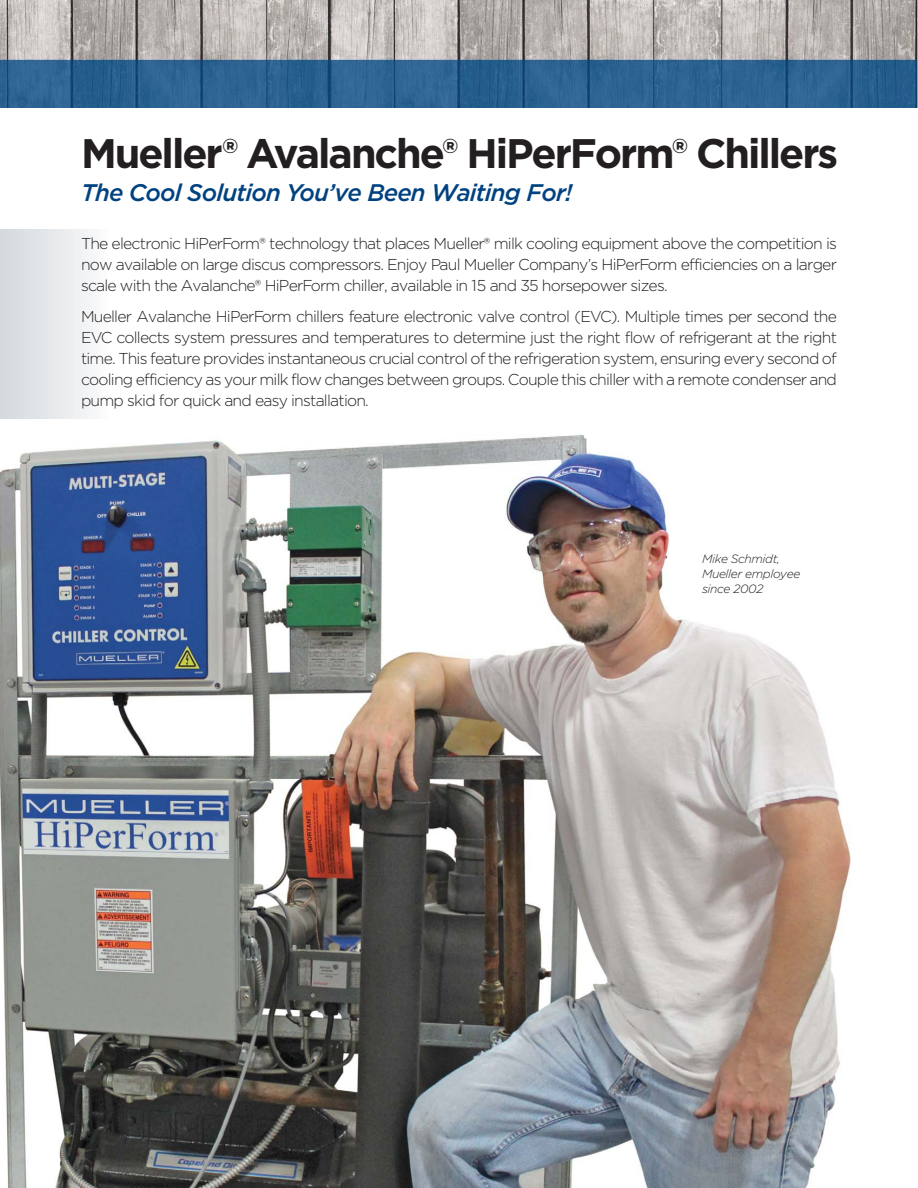
<style>
.page{position:relative;width:918px;height:1188px;background:#fff}
.page>*{position:absolute;margin:0;border:0;box-sizing:border-box;transform-origin:0 0}
.t1{font:700 41.25px "Gotham";letter-spacing:-.05em;color:#231f20}
.t2{font:italic 500 24px "Gotham";letter-spacing:-.035em;color:#004280}
.t3{font:300 15.75px/21px "Gotham";letter-spacing:-.05em;color:#231f20;text-align:justify}
.t4{font:italic 300 12px/15px "Gotham";letter-spacing:-.03em;color:#231f20}
</style>
<div class="page">
<img style="left:0;top:0;width:918px;height:108px">
<div style="left:0;top:230px;width:108px;height:188px;background:linear-gradient(to right,#d3d8dc,#fafbfb)"></div>
<img style="left:0;top:435px;width:851px;height:752px">
<h1 class="t1" style="left:81px;top:138px;width:759px">Mueller® Avalanche® HiPerForm® Chillers</h1>
<h2 class="t2" style="left:81px;top:184px;width:493px">The Cool Solution You’ve Been Waiting For!</h2>
<p class="t3" style="left:81px;top:234px;width:757px">The electronic HiPerForm® technology that places Mueller® milk cooling equipment above the competition is now available on large discus compressors. Enjoy Paul Mueller Company’s HiPerForm efficiencies on a larger scale with the Avalanche® HiPerForm chiller, available in 15 and 35 horsepower sizes.</p>
<p class="t3" style="left:81px;top:307px;width:758px">Mueller Avalanche HiPerForm chillers feature electronic valve control (EVC). Multiple times per second the EVC collects system pressures and temperatures to determine just the right flow of refrigerant at the right time. This feature provides instantaneous crucial control of the refrigeration system, ensuring every second of cooling efficiency as your milk flow changes between groups. Couple this chiller with a remote condenser and pump skid for quick and easy installation.</p>
<p class="t4" style="left:702px;top:552px;width:100px">Mike Schmidt,<br>Mueller employee since 2002</p>
</div>
